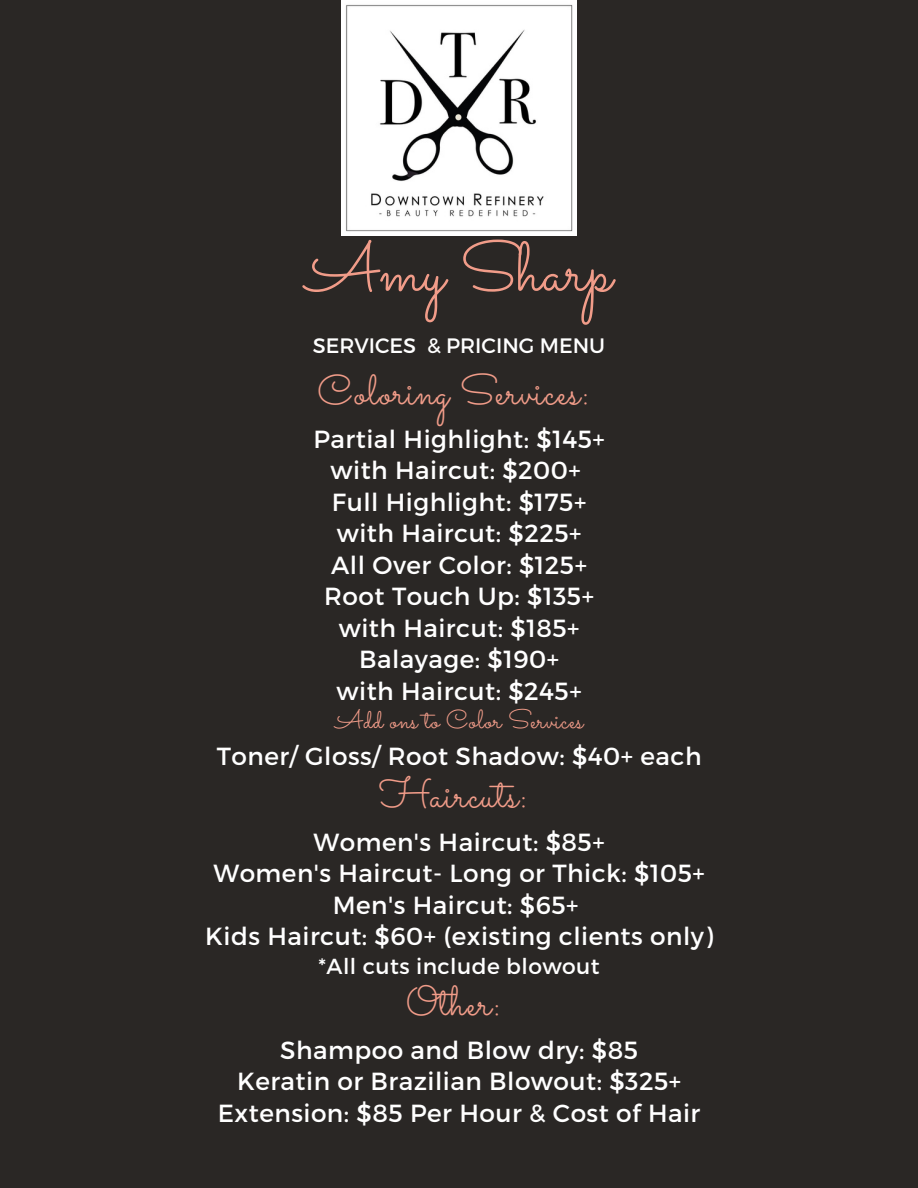
<style>
.page{position:relative;width:918px;height:1188px;background:#2a2725}
.page>*{position:absolute;margin:0;border:0;box-sizing:border-box;transform-origin:0 0}
.t1{font:69.3px "Sacramento";color:#f19c89}
.t2{font:42px "Sacramento";letter-spacing:.02em;color:#f19c89}
.t3{font:26.25px "Sacramento";letter-spacing:.02em;color:#f19c89}
.t4{font:24.75px/31.5px "Montserrat";letter-spacing:.02em;color:#fff;text-align:center}
.t5{font:21.75px "Montserrat";letter-spacing:.02em;color:#fff}
.t6{font:20.85px "Montserrat";color:#fff}
</style>
<div class="page">
<img style="left:342px;top:0;width:235px;height:235px">
<h1 class="t1" style="left:306px;top:226px;width:308px">Amy Sharp</h1>
<p class="t6" style="left:313px;top:332px;width:294px">SERVICES &amp; PRICING MENU</p>
<h2 class="t2" style="left:318px;top:365px;width:274px">Coloring Services:</h2>
<p class="t4" style="left:313px;top:422px;width:293px">Partial Highlight: $145+ with Haircut: $200+<br>Full Highlight: $175+ with Haircut: $225+<br>All Over Color: $125+<br>Root Touch Up: $135+ with Haircut: $185+<br>Balayage: $190+<br>with Haircut: $245+</p>
<p class="t3" style="left:335px;top:704px;width:250px">Add ons to Color Services</p>
<p class="t4" style="left:217px;top:739px;width:486px">Toner/ Gloss/ Root Shadow: $40+ each</p>
<h2 class="t2" style="left:379px;top:768px;width:151px">Haircuts:</h2>
<p class="t4" style="left:205px;top:825px;width:509px">Women's Haircut: $85+<br>Women's Haircut- Long or Thick: $105+<br>Men's Haircut: $65+<br>Kids Haircut: $60+ (existing clients only)</p>
<p class="t5" style="left:319px;top:952px;width:283px">*All cuts include blowout</p>
<h2 class="t2" style="left:406px;top:976px;width:97px">Other:</h2>
<p class="t4" style="left:218px;top:1033px;width:484px">Shampoo and Blow dry: $85<br>Keratin or Brazilian Blowout: $325+<br>Extension: $85 Per Hour &amp; Cost of Hair</p>
</div>
